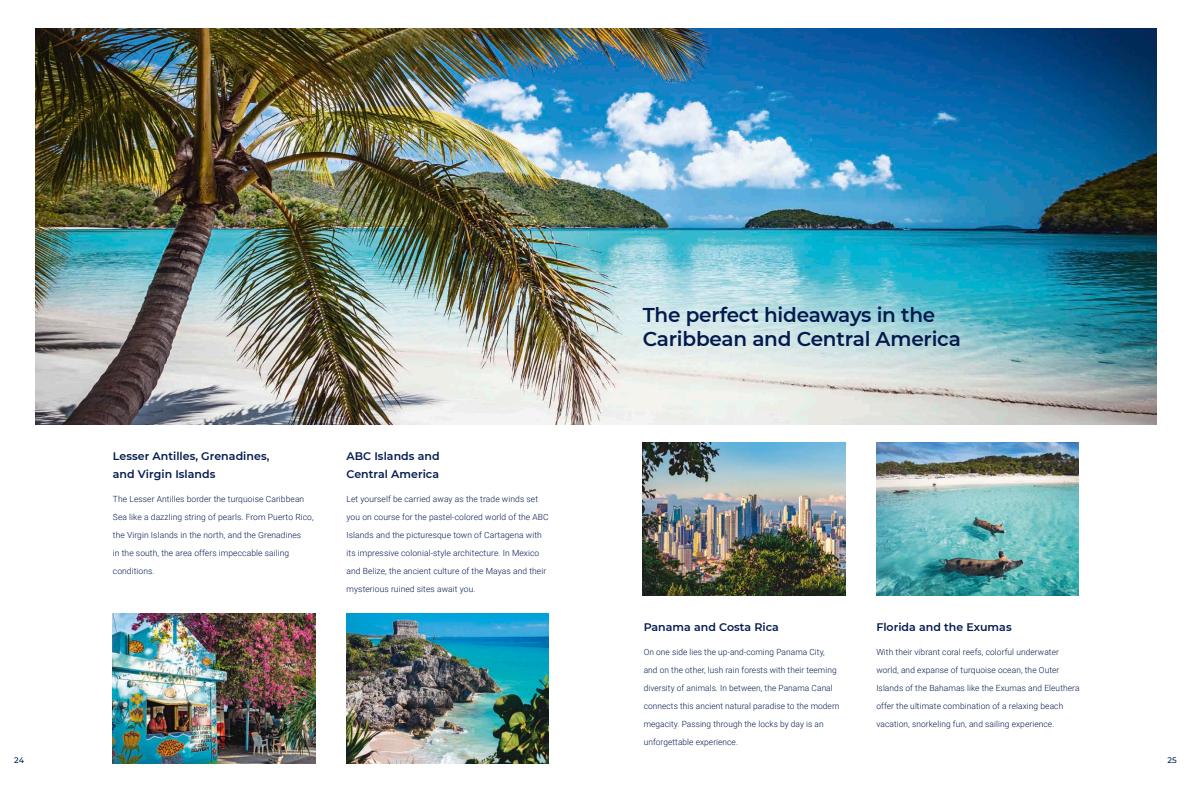
<style>
.page{position:relative;width:1191px;height:791px;background:#fff}
.page>*{position:absolute;margin:0;border:0;box-sizing:border-box;transform-origin:0 0}
.t1{font:600 20px "Montserrat";letter-spacing:-.01em;color:#021a4e}
.t2{font:600 11px/18px "Montserrat";letter-spacing:.005em;color:#021a4e}
.t3{font:300 8.5px/18px "Roboto";letter-spacing:.01em;color:#021a4e}
.t4{font:500 8px "Montserrat";color:#021a4e}
</style>
<div class="page">
<img style="left:642px;top:442px;width:203px;height:153px">
<img style="left:346px;top:613px;width:203px;height:150px">
<img style="left:113px;top:613px;width:202px;height:150px">
<img style="left:876px;top:442px;width:202px;height:153px">
<img style="left:35px;top:28px;width:1121px;height:396px">
<p class="t2" style="left:113px;top:447px;width:158px">Lesser Antilles, Grenadines, and Virgin Islands</p>
<p class="t3" style="left:113px;top:490px;width:202px">The Lesser Antilles border the turquoise Caribbean Sea like a dazzling string of pearls. From Puerto Rico, the Virgin Islands in the north, and the Grenadines<br>in the south, the area offers impeccable sailing conditions.</p>
<p class="t2" style="left:346px;top:447px;width:95px">ABC Islands and<br>Central America</p>
<p class="t3" style="left:346px;top:490px;width:204px">Let yourself be carried away as the trade winds set you on course for the pastel-colored world of the ABC Islands and the picturesque town of Cartagena with its impressive colonial-style architecture. In Mexico and Belize, the ancient culture of the Mayas and their mysterious ruined sites await you.</p>
<p class="t1" style="left:642px;top:301px;width:294px">The perfect hideaways in the</p>
<p class="t1" style="left:642px;top:325px;width:320px">Caribbean and Central America</p>
<p class="t2" style="left:643px;top:618px;width:137px">Panama and Costa Rica</p>
<p class="t3" style="left:643px;top:643px;width:197px">On one side lies the up-and-coming Panama City, and on the other, lush rain forests with their teeming diversity of animals. In between, the Panama Canal connects this ancient natural paradise to the modern megacity. Passing through the locks by day is an unforgettable experience.</p>
<p class="t2" style="left:876px;top:618px;width:137px">Florida and the Exumas</p>
<p class="t3" style="left:876px;top:643px;width:205px">With their vibrant coral reefs, colorful underwater world, and expanse of turquoise ocean, the Outer Islands of the Bahamas like the Exumas and Eleuthera offer the ultimate combination of a relaxing beach vacation, snorkeling fun, and sailing experience.</p>
<p class="t4" style="left:14px;top:755px;width:11px">24</p>
<p class="t4" style="left:1167px;top:755px;width:11px">25</p>
</div>
